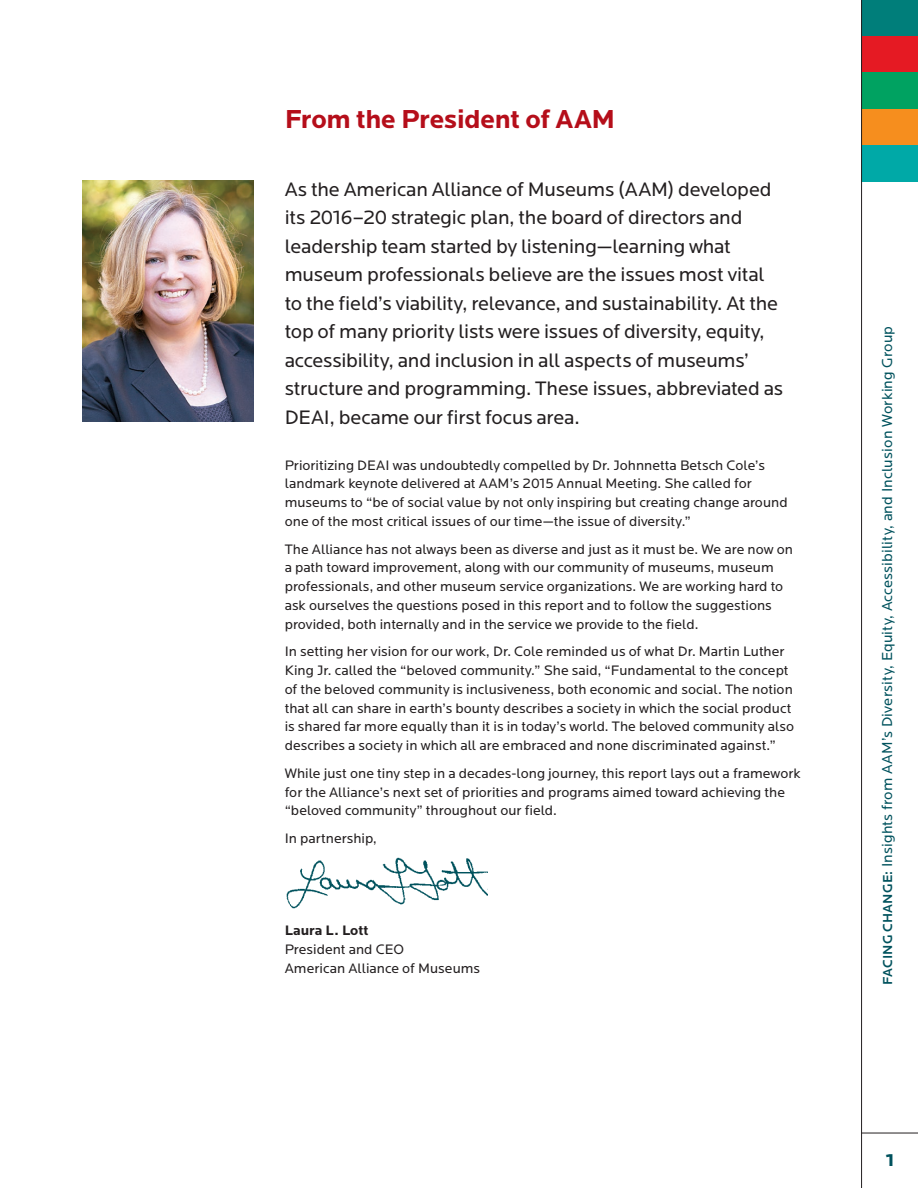
<style>
.page{position:relative;width:918px;height:1188px;background:#fff}
.page>*{position:absolute;margin:0;border:0;box-sizing:border-box;transform-origin:0 0}
.sub1{font:700 27px "Locator";letter-spacing:-.015em;color:#b50e1a}
.intro{font:20.25px/28.5px "Locator";letter-spacing:-.01em;color:#231f20}
.page{font:900 18px "Locator";color:#00525d}
.t1{font:15px "Locator";letter-spacing:.01em;color:#00525d}
.body{font:14.25px/18.8px "Locator";color:#231f20}
.s1{font-weight:700}
.s2{font-weight:500;font-size:13.5px}
</style>
<div class="page">
<div style="left:861px;top:0;width:57px;height:37px;background:#007e7a"></div>
<div style="left:861px;top:36px;width:57px;height:37px;background:#e51a23"></div>
<div style="left:861px;top:73px;width:57px;height:36px;background:#00a261"></div>
<div style="left:861px;top:109px;width:57px;height:36px;background:#f68e1e"></div>
<div style="left:861px;top:145px;width:57px;height:37px;background:#00a9a7"></div>
<hr style="left:861px;top:1133px;width:57px;height:1px;background:#231f20">
<hr style="left:861px;top:0;width:1px;height:1188px;background:#231f20">
<img style="left:83px;top:181px;width:171px;height:240px">
<img style="left:286px;top:857px;width:201px;height:52px">
<p class="sub1" style="left:285px;top:104px;width:332px">From the President of AAM</p>
<p class="intro" style="left:285px;top:175px;width:500px">As the American Alliance of Museums (AAM) developed its 2016–20 strategic plan, the board of directors and leadership team started by listening—learning what museum professionals believe are the issues most vital to the field’s viability, relevance, and sustainability. At the top of many priority lists were issues of diversity, equity, accessibility, and inclusion in all aspects of museums’ structure and programming. These issues, abbreviated as DEAI, became our first focus area.</p>
<p class="body" style="left:285px;top:456px;width:504px">Prioritizing DEAI was undoubtedly compelled by Dr. Johnnetta Betsch Cole’s landmark keynote delivered at AAM’s 2015 Annual Meeting. She called for museums to “be of social value by not only inspiring but creating change around one of the most critical issues of our time—the issue of diversity.”</p>
<p class="body" style="left:285px;top:540px;width:510px">The Alliance has not always been as diverse and just as it must be. We are now on a path toward improvement, along with our community of museums, museum professionals, and other museum service organizations. We are working hard to ask ourselves the questions posed in this report and to follow the suggestions provided, both internally and in the service we provide to the field.</p>
<p class="body" style="left:285px;top:642px;width:511px">In setting her vision for our work, Dr. Cole reminded us of what Dr. Martin Luther King Jr. called the “beloved community.” She said, “Fundamental to the concept of the beloved community is inclusiveness, both economic and social. The notion that all can share in earth’s bounty describes a society in which the social product is shared far more equally than it is in today’s world. The beloved community also describes a society in which all are embraced and none discriminated against.”</p>
<p class="body" style="left:285px;top:764px;width:518px">While just one tiny step in a decades-long journey, this report lays out a framework for the Alliance’s next set of priorities and programs aimed toward achieving the “beloved community” throughout our field.</p>
<p class="body" style="left:285px;top:829px;width:94px">In partnership,</p>
<p class="body" style="left:285px;top:921px;width:197px"><span class="s1">Laura L. Lott<br></span>President and CEO<br>American Alliance of Museums</p>
<p class="t1" style="left:879px;top:985px;width:661px;rotate:-90deg"><span class="s2">FACING CHANGE:</span> Insights from AAM’s Diversity, Equity, Accessibility, and Inclusion Working Group</p>
<p class="page" style="left:886px;top:1149px;width:10px">1</p>
</div>
